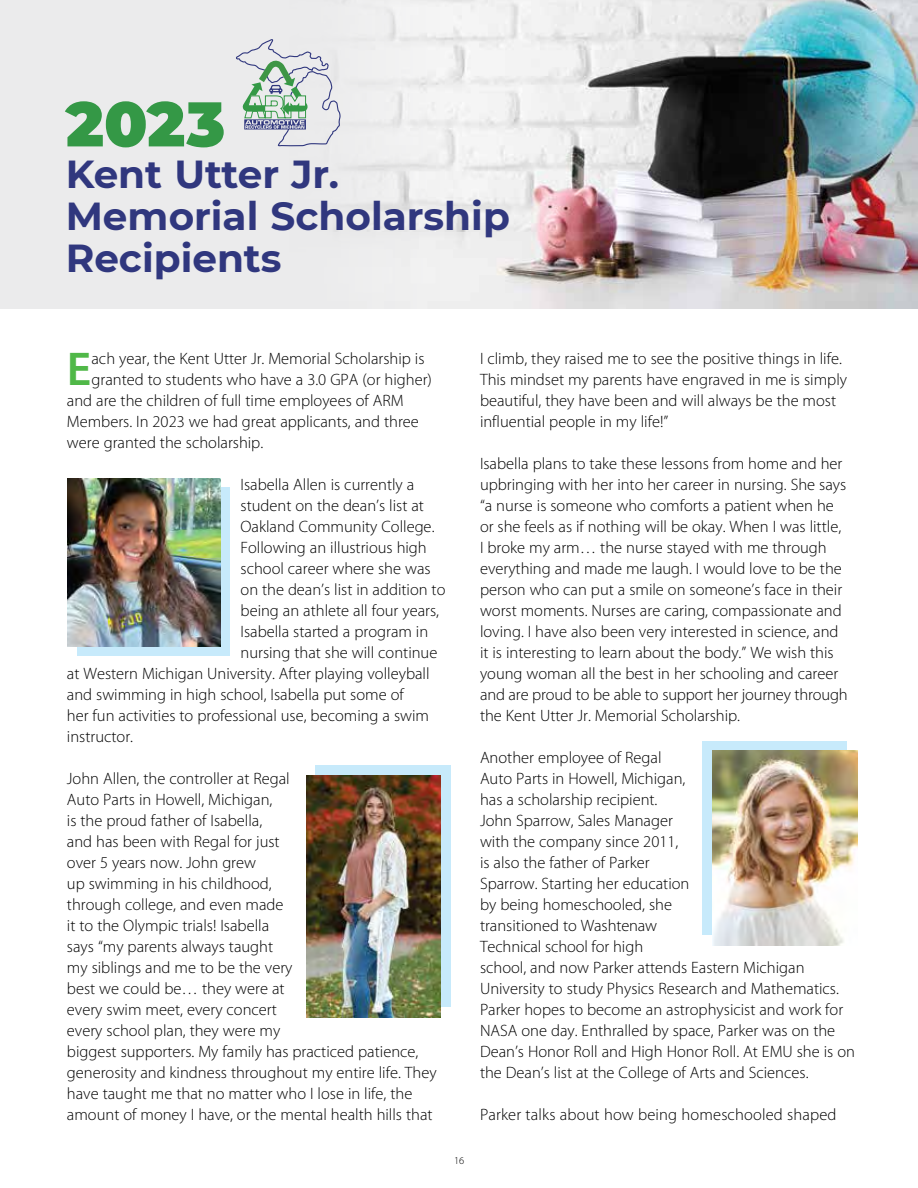
<style>
.page{position:relative;width:918px;height:1188px;background:#fff}
.page>*{position:absolute;margin:0;border:0;box-sizing:border-box;transform-origin:0 0}
.t1{font:900 63px "Montserrat";color:#349846}
.t2{font:600 47.7px "Myriad Pro";color:#50b848}
.t3{font:700 39px/42px "Montserrat";color:#30377e}
.t4{font:300 16.5px/21px "Myriad Pro";color:#000}
.t5{font:300 10.5px "Myriad Pro";color:#000}
</style>
<div class="page">
<div style="left:77px;top:488px;width:153px;height:168px;background:#c7eafb"></div>
<div style="left:702px;top:741px;width:145px;height:194px;background:#c7eafb"></div>
<div style="left:316px;top:765px;width:135px;height:242px;background:#c7eafb"></div>
<img style="left:307px;top:775px;width:134px;height:243px">
<div style="left:0;top:0;width:918px;height:309px;background:#ebebec"></div>
<img style="left:289px;top:0;width:629px;height:309px">
<img style="left:68px;top:478px;width:152px;height:169px">
<img style="left:713px;top:751px;width:145px;height:194px">
<svg style="left:236px;top:39px;width:105px;height:107px"></svg>
<h1 class="t1" style="left:66px;top:77px;width:161px">2023</h1>
<h3 class="t3" style="left:66px;top:152px;width:446px">Kent Utter Jr.<br>Memorial Scholarship<br>Recipients</h3>
<h2 class="t2" style="left:67px;top:343px;width:26px">E</h2>
<p class="t4" style="left:92px;top:348px;width:335px">ach year, the Kent Utter Jr. Memorial Scholarship is</p>
<p class="t4" style="left:92px;top:369px;width:342px">granted to students who have a 3.0 GPA (or higher)</p>
<p class="t4" style="left:67px;top:390px;width:338px">and are the children of full time employees of ARM</p>
<p class="t4" style="left:67px;top:411px;width:353px">Members. In 2023 we had great applicants, and three</p>
<p class="t4" style="left:67px;top:432px;width:198px">were granted the scholarship.</p>
<p class="t4" style="left:241px;top:474px;width:175px">Isabella Allen is currently a</p>
<p class="t4" style="left:241px;top:495px;width:185px">student on the dean’s list at</p>
<p class="t4" style="left:241px;top:516px;width:195px">Oakland Community College.</p>
<p class="t4" style="left:241px;top:537px;width:188px">Following an illustrious high</p>
<p class="t4" style="left:241px;top:558px;width:192px">school career where she was</p>
<p class="t4" style="left:241px;top:579px;width:206px">on the dean’s list in addition to</p>
<p class="t4" style="left:241px;top:600px;width:200px">being an athlete all four years,</p>
<p class="t4" style="left:241px;top:621px;width:189px">Isabella started a program in</p>
<p class="t4" style="left:241px;top:642px;width:198px">nursing that she will continue</p>
<p class="t4" style="left:67px;top:663px;width:364px">at Western Michigan University. After playing volleyball</p>
<p class="t4" style="left:67px;top:684px;width:338px">and swimming in high school, Isabella put some of</p>
<p class="t4" style="left:67px;top:705px;width:364px">her fun activities to professional use, becoming a swim</p>
<p class="t4" style="left:67px;top:726px;width:68px">instructor.</p>
<p class="t4" style="left:67px;top:768px;width:371px">John Allen, the controller at Regal<br>Auto Parts in Howell, Michigan,<br>is the proud father of Isabella,<br>and has been with Regal for just<br>over 5 years now. John grew<br>up swimming in his childhood,<br>through college, and even made<br>it to the Olympic trials! Isabella<br>says “my parents always taught<br>my siblings and me to be the very<br>best we could be… they were at<br>every swim meet, every concert<br>every school plan, they were my<br>biggest supporters. My family has practiced patience, generosity and kindness throughout my entire life. They have taught me that no matter who I lose in life, the amount of money I have, or the mental health hills that</p>
<p class="t5" style="left:454px;top:1155px;width:12px">16</p>
<p class="t4" style="left:480px;top:348px;width:369px">I climb, they raised me to see the positive things in life.<br>This mindset my parents have engraved in me is simply beautiful, they have been and will always be the most influential people in my life!”</p>
<p class="t4" style="left:480px;top:453px;width:369px">Isabella plans to take these lessons from home and her upbringing with her into her career in nursing. She says “a nurse is someone who comforts a patient when he or she feels as if nothing will be okay. When I was little, I broke my arm… the nurse stayed with me through everything and made me laugh. I would love to be the person who can put a smile on someone’s face in their worst moments. Nurses are caring, compassionate and loving. I have also been very interested in science, and it is interesting to learn about the body.” We wish this young woman all the best in her schooling and career and are proud to be able to support her journey through the Kent Utter Jr. Memorial Scholarship.</p>
<p class="t4" style="left:480px;top:747px;width:376px">Another employee of Regal<br>Auto Parts in Howell, Michigan,<br>has a scholarship recipient.<br>John Sparrow, Sales Manager<br>with the company since 2011,<br>is also the father of Parker<br>Sparrow. Starting her education<br>by being homeschooled, she<br>transitioned to Washtenaw<br>Technical school for high<br>school, and now Parker attends Eastern Michigan University to study Physics Research and Mathematics.<br>Parker hopes to become an astrophysicist and work for NASA one day. Enthralled by space, Parker was on the Dean’s Honor Roll and High Honor Roll. At EMU she is on the Dean’s list at the College of Arts and Sciences.</p>
<p class="t4" style="left:480px;top:1105px;width:358px">Parker talks about how being homeschooled shaped</p>
</div>
